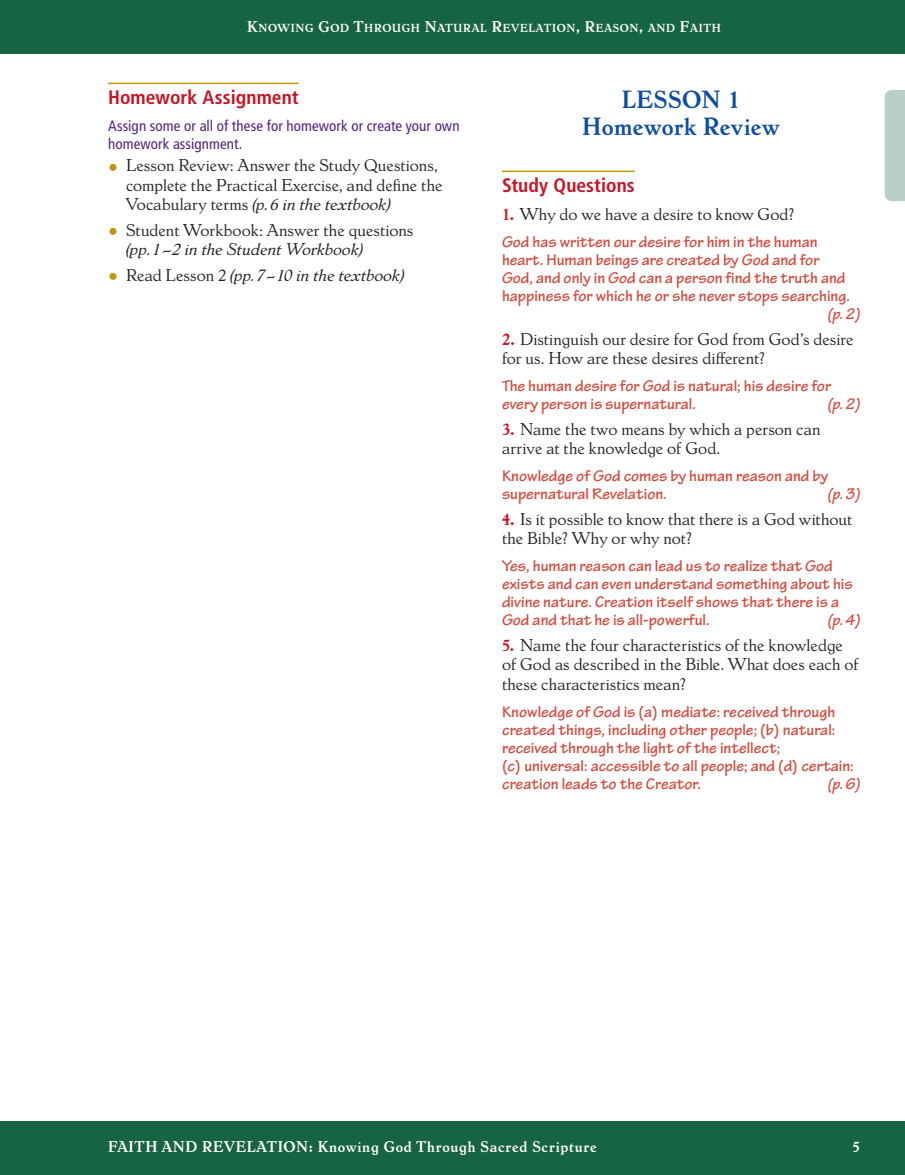
<style>
.page{position:relative;width:905px;height:1175px;background:#fff}
.page>*{position:absolute;margin:0;border:0;box-sizing:border-box;transform-origin:0 0}
.Title_-_Homework_Rev{font:700 24px/27px "Dutch Mediaeval";letter-spacing:.015em;color:#0d4da1;text-align:center}
.Subtitle_-_with_rule{font:700 condensed 19.5px "Frutiger LT Std";letter-spacing:.005em;color:#c71425}
.Answer_Table_-_Red{font:700 16.5px/18px "Tekton Pro";color:#d14d40}
.Text_-_Numbered_1_Di{font:16.5px/19.5px "Dutch Mediaeval";color:#231f20}
.Text_-_Bulleted_Numb{font:16.5px/19.5px "Dutch Mediaeval";color:#231f20}
.Text_-_Bulleted_Numb-2{font:italic 16.5px "Dutch Mediaeval";letter-spacing:-.005em;color:#231f20}
.Answer_Table_-_Red-2{font:italic 700 16.5px "Tekton Pro";color:#d14d40}
.Activity_-_to_Teache{font:condensed 15px/18px "Frutiger LT Std";letter-spacing:.005em;color:#52227f}
.t1{font:700 15px "Dutch Mediaeval";letter-spacing:.05em;color:#fff}
.t2{font:700 11.25px "Dutch Mediaeval";letter-spacing:.065em;color:#fff}
.s1{font-size:15px}
.s2{font-style:italic}
.s3{font-style:normal}
.s4{font-weight:700;color:#c71425}
</style>
<div class="page">
<div style="left:0;top:1120px;width:904px;height:54px;background:#176444"></div>
<div style="left:0;top:0;width:904px;height:54px;background:#176444"></div>
<div style="left:884px;top:90px;width:20px;height:111px;background:#b9d0c7"></div>
<hr style="left:108px;top:83px;width:191px;height:1px;background:#c29807">
<hr style="left:502px;top:171px;width:133px;height:1px;background:#c29807">
<p class="t2" style="left:247px;top:22px;width:475px"><span class="s1">K</span>NOWING <span class="s1">G</span>OD <span class="s1">T</span>HROUGH <span class="s1">N</span>ATURAL <span class="s1">R</span>EVELATION<span class="s1">, R</span>EASON<span class="s1">,</span> AND <span class="s1">F</span>AITH</p>
<p class="Subtitle_-_with_rule" style="left:108px;top:85px;width:192px">Homework Assignment</p>
<p class="Activity_-_to_Teache" style="left:108px;top:117px;width:353px">Assign some or all of these for homework or create your own homework assignment.</p>
<p class="Text_-_Bulleted_Numb" style="left:126px;top:156px;width:318px">Lesson Review: Answer the Study Questions, complete the Practical Exercise, and define the<br>Vocabulary terms <span class="s2">(p. 6 in the textbook)</span></p>
<p class="Text_-_Bulleted_Numb" style="left:126px;top:220px;width:289px">Student Workbook: Answer the questions <span class="s2">(pp. 1–2 in the Student Workbook)</span></p>
<p class="Text_-_Bulleted_Numb-2" style="left:126px;top:265px;width:280px"><span class="s3">Read Lesson 2</span> (pp. 7–10 in the textbook)</p>
<p class="Title_-_Homework_Rev" style="left:582px;top:85px;width:199px">LESSON 1<br>Homework Review</p>
<p class="Subtitle_-_with_rule" style="left:502px;top:173px;width:134px">Study Questions</p>
<p class="Text_-_Numbered_1_Di" style="left:502px;top:205px;width:294px"><span class="s4">1.</span> Why do we have a desire to know God?</p>
<p class="Answer_Table_-_Red" style="left:502px;top:233px;width:317px">God has written our desire for him in the human</p>
<p class="Answer_Table_-_Red" style="left:502px;top:251px;width:319px">heart. Human beings are created by God and for</p>
<p class="Answer_Table_-_Red" style="left:502px;top:269px;width:345px">God, and only in God can a person find the truth and</p>
<p class="Answer_Table_-_Red" style="left:502px;top:287px;width:349px">happiness for which he or she never stops searching.</p>
<p class="Answer_Table_-_Red-2" style="left:827px;top:304px;width:34px">(p.2)</p>
<p class="Text_-_Numbered_1_Di" style="left:502px;top:329px;width:353px"><span class="s4">2.</span> Distinguish our desire for God from God’s desire for us. How are these desires different?</p>
<p class="Answer_Table_-_Red" style="left:502px;top:377px;width:331px">The human desire for God is natural; his desire for every person is supernatural.</p>
<p class="Answer_Table_-_Red-2" style="left:827px;top:394px;width:34px">(p.2)</p>
<p class="Text_-_Numbered_1_Di" style="left:502px;top:419px;width:320px"><span class="s4">3.</span> Name the two means by which a person can arrive at the knowledge of God.</p>
<p class="Answer_Table_-_Red" style="left:502px;top:467px;width:328px">Knowledge of God comes by human reason and by supernatural Revelation.</p>
<p class="Answer_Table_-_Red-2" style="left:827px;top:484px;width:34px">(p.3)</p>
<p class="Text_-_Numbered_1_Di" style="left:502px;top:509px;width:352px"><span class="s4">4.</span> Is it possible to know that there is a God without the Bible? Why or why not?</p>
<p class="Answer_Table_-_Red" style="left:502px;top:557px;width:352px">Yes, human reason can lead us to realize that God exists and can even understand something about his divine nature. Creation itself shows that there is a God and that he is all-powerful.</p>
<p class="Answer_Table_-_Red-2" style="left:827px;top:610px;width:34px">(p.4)</p>
<p class="Text_-_Numbered_1_Di" style="left:502px;top:635px;width:358px"><span class="s4">5.</span> Name the four characteristics of the knowledge of God as described in the Bible. What does each of these characteristics mean?</p>
<p class="Answer_Table_-_Red" style="left:502px;top:703px;width:353px">Knowledge of God is (a) mediate: received through created things, including other people; (b) natural: received through the light of the intellect;<br>(c) universal: accessible to all people; and (d) certain: creation leads to the Creator.</p>
<p class="Answer_Table_-_Red-2" style="left:827px;top:774px;width:34px">(p.6)</p>
<p class="t1" style="left:108px;top:1138px;width:490px">FAITH AND REVELATION: Knowing God Through Sacred Scripture</p>
<p class="t1" style="left:852px;top:1138px;width:9px">5</p>
</div>
